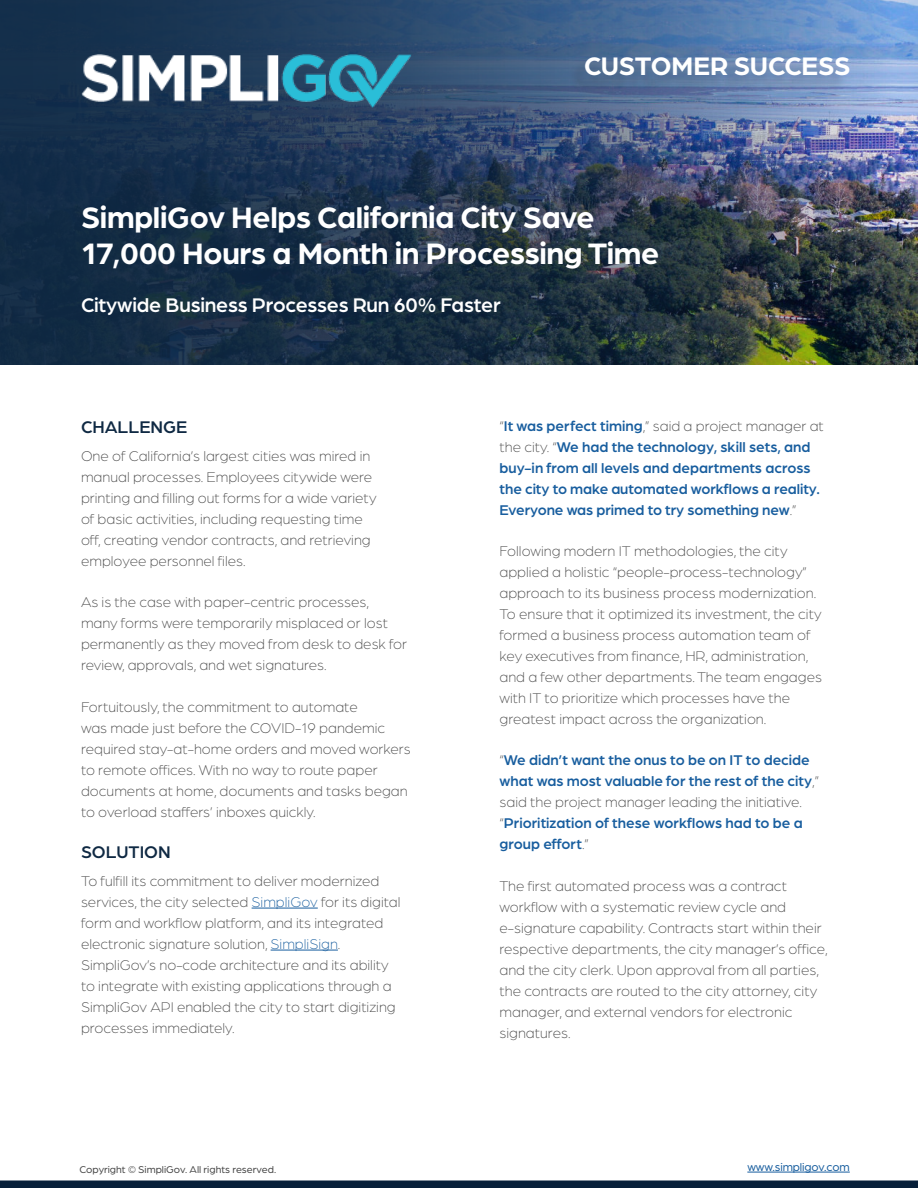
<style>
.page{position:relative;width:918px;height:1188px;background:#fff}
.page>*{position:absolute;margin:0;border:0;box-sizing:border-box;transform-origin:0 0}
.t1{font:700 31.5px/36px "Arboria";letter-spacing:-.01em;color:#fff}
.t2{font:700 27px "Arboria";letter-spacing:-.01em;color:#fff}
.t3{font:500 21px "Arboria";letter-spacing:-.01em;color:#fff}
.t4{font:500 18px "Arboria";color:#0f2943}
.t5{font:300 15px/21px "Arboria";color:#444}
.t6{font:500 15px/21px "Arboria";color:#175d9e}
.t7{font:12px "Arboria";letter-spacing:-.01em;color:#175d9e}
.t8{font:10.5px "Arboria";color:#434343}
.s1{color:#175d9e}
.s2{font-weight:300;color:#444}
</style>
<div class="page">
<img style="left:0;top:0;width:918px;height:364px">
<img style="left:81px;top:55px;width:330px;height:53px">
<hr style="left:252px;top:908px;width:66px;height:1px;background:#175d9e">
<hr style="left:271px;top:950px;width:67px;height:1px;background:#175d9e">
<hr style="left:747px;top:1172px;width:103px;height:1px;background:#175d9e">
<div style="left:0;top:1181px;width:917px;height:6px;background:#061f39"></div>
<div style="left:0;top:1180px;width:918px;height:8px;border:2px solid #061f39"></div>
<div style="left:568px;top:59px;width:280px;height:35px;background:#231f20;opacity:.11"></div>
<h2 class="t2" style="left:584px;top:55px;width:268px">CUSTOMER SUCCESS</h2>
<h1 class="t1" style="left:81px;top:200px;width:580px">SimpliGov Helps California City Save<br>17,000 Hours a Month in Processing Time</h1>
<h3 class="t3" style="left:81px;top:297px;width:421px">Citywide Business Processes Run 60% Faster</h3>
<p class="t4" style="left:81px;top:421px;width:108px">CHALLENGE</p>
<p class="t5" style="left:81px;top:447px;width:297px">One of California’s largest cities was mired in manual processes. Employees citywide were printing and filling out forms for a wide variety of basic activities, including requesting time off, creating vendor contracts, and retrieving employee personnel files.</p>
<p class="t5" style="left:81px;top:593px;width:328px">As is the case with paper-centric processes, many forms were temporarily misplaced or lost permanently as they moved from desk to desk for review, approvals, and wet signatures.</p>
<p class="t5" style="left:81px;top:697px;width:331px">Fortuitously, the commitment to automate<br>was made just before the COVID-19 pandemic required stay-at-home orders and moved workers to remote offices. With no way to route paper documents at home, documents and tasks began to overload staffers’ inboxes quickly.</p>
<p class="t4" style="left:81px;top:845px;width:91px">SOLUTION</p>
<p class="t5" style="left:81px;top:871px;width:321px">To fulfill its commitment to deliver modernized services, the city selected <span class="s1">SimpliGov</span> for its digital form and workflow platform, and its integrated electronic signature solution, <span class="s1">SimpliSign</span>.<br>SimpliGov’s no-code architecture and its ability to integrate with existing applications through a SimpliGov API enabled the city to start digitizing processes immediately.</p>
<p class="t6" style="left:500px;top:416px;width:326px"><span class="s2">“</span>It was perfect timing<span class="s2">,” said a project manager at the city. “</span>We had the technology, skill sets, and buy-in from all levels and departments across the city to make automated workflows a reality.<br>Everyone was primed to try something new<span class="s2">.”</span></p>
<p class="t5" style="left:500px;top:542px;width:324px">Following modern IT methodologies, the city applied a holistic “people-process-technology” approach to its business process modernization.<br>To ensure that it optimized its investment, the city formed a business process automation team of key executives from finance, HR, administration, and a few other departments. The team engages with IT to prioritize which processes have the greatest impact across the organization.</p>
<p class="t6" style="left:500px;top:751px;width:321px"><span class="s2">“</span>We didn’t want the onus to be on IT to decide what was most valuable for the rest of the city<span class="s2">,” said the project manager leading the initiative. “</span>Prioritization of these workflows had to be a group effort<span class="s2">.”</span></p>
<p class="t5" style="left:499px;top:876px;width:330px">The first automated process was a contract workflow with a systematic review cycle and e-signature capability. Contracts start within their respective departments, the city manager’s office, and the city clerk. Upon approval from all parties, the contracts are routed to the city attorney, city manager, and external vendors for electronic signatures.</p>
<p class="t8" style="left:80px;top:1165px;width:198px">Copyright © SimpliGov. All rights reserved.</p>
<p class="t7" style="left:747px;top:1163px;width:104px">www.simpligov.com</p>
</div>
